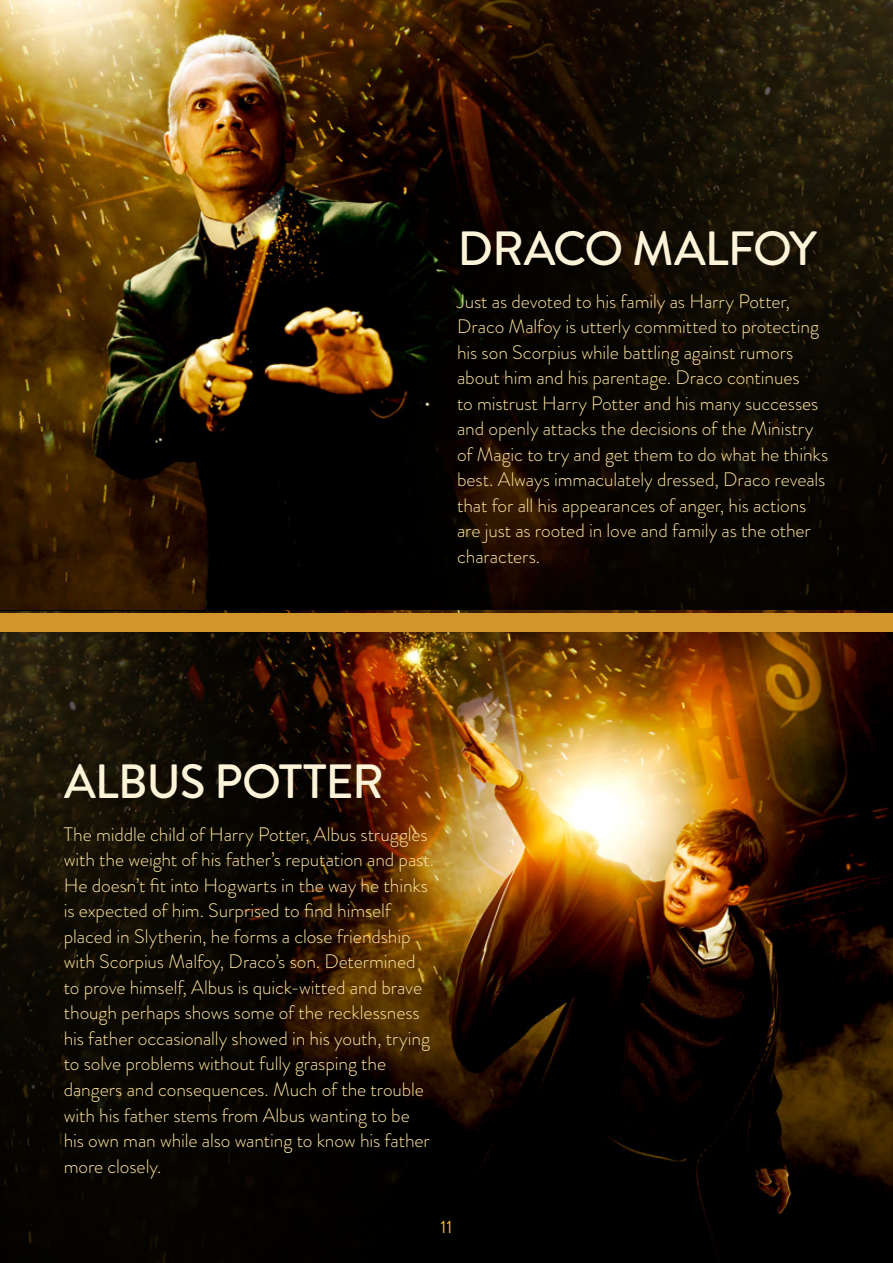
<style>
.page{position:relative;width:893px;height:1263px;background:#fff}
.page>*{position:absolute;margin:0;border:0;box-sizing:border-box;transform-origin:0 0}
.t1{font:500 48px "Brandon Grotesque";letter-spacing:-.025em;color:#fcf3d8}
.t2{font:300 19.5px/25.5px "Brandon Grotesque";letter-spacing:-.005em;color:#fce49f}
.t3{font:18px "Brandon Grotesque";color:#e4b736}
</style>
<div class="page">
<img style="left:0;top:0;width:361px;height:611px">
<img style="left:361px;top:0;width:532px;height:611px">
<img style="left:181px;top:611px;width:712px;height:652px">
<img style="left:0;top:612px;width:418px;height:651px">
<div style="left:0;top:613px;width:893px;height:18px;background:#d1952c"></div>
<h1 class="t1" style="left:457px;top:216px;width:361px">DRACO MALFOY</h1>
<p class="t2" style="left:457px;top:288px;width:373px">Just as devoted to his family as Harry Potter, Draco Malfoy is utterly committed to protecting his son Scorpius while battling against rumors about him and his parentage. Draco continues<br>to mistrust Harry Potter and his many successes and openly attacks the decisions of the Ministry of Magic to try and get them to do what he thinks best. Always immaculately dressed, Draco reveals that for all his appearances of anger, his actions are just as rooted in love and family as the other characters.</p>
<h1 class="t1" style="left:64px;top:749px;width:321px">ALBUS POTTER</h1>
<p class="t2" style="left:64px;top:821px;width:372px">The middle child of Harry Potter, Albus struggles with the weight of his father’s reputation and past.<br>He doesn’t fit into Hogwarts in the way he thinks is expected of him. Surprised to find himself placed in Slytherin, he forms a close friendship with Scorpius Malfoy, Draco’s son. Determined to prove himself, Albus is quick-witted and brave though perhaps shows some of the recklessness his father occasionally showed in his youth, trying to solve problems without fully grasping the dangers and consequences. Much of the trouble with his father stems from Albus wanting to be his own man while also wanting to know his father more closely.</p>
<p class="t3" style="left:441px;top:1214px;width:13px">11</p>
</div>
